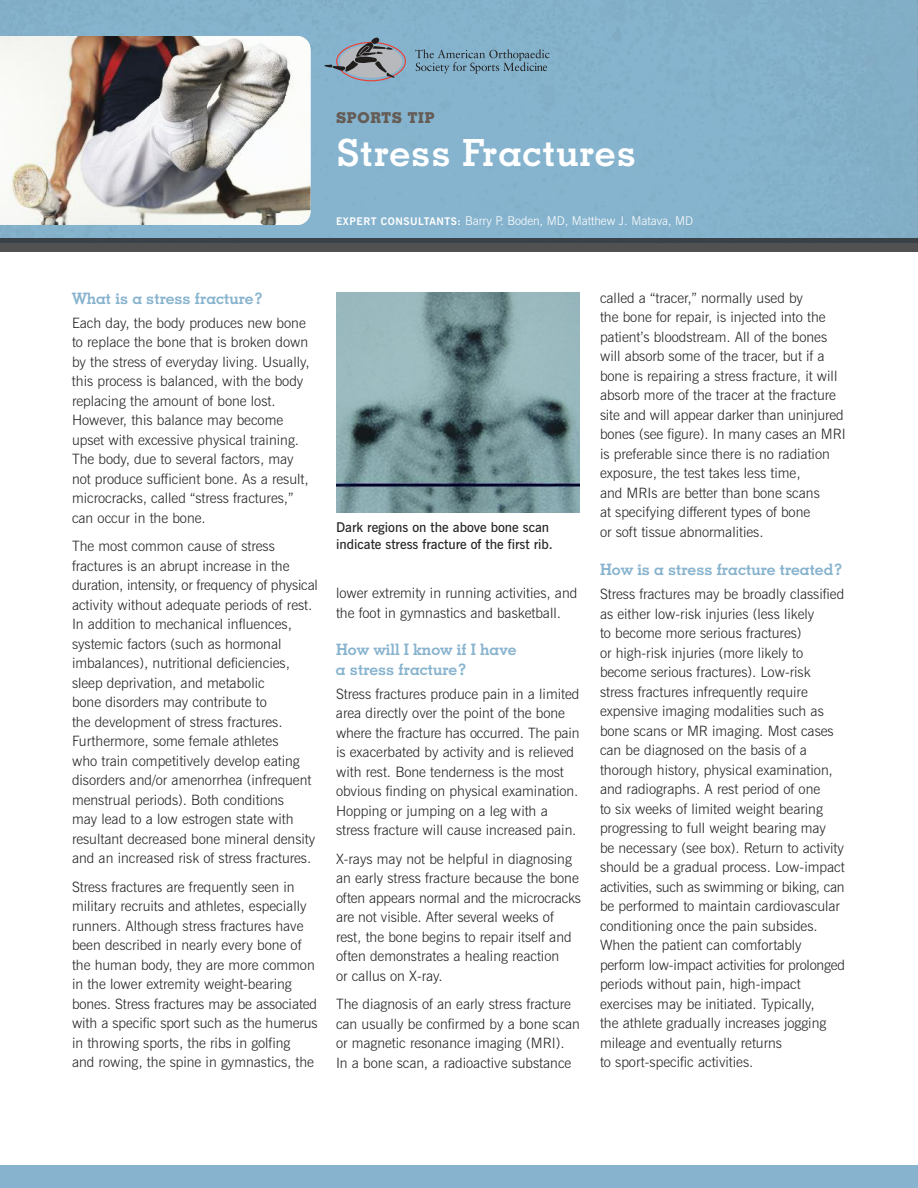
<style>
.page{position:relative;width:918px;height:1188px;background:#fff}
.page>*{position:absolute;margin:0;border:0;box-sizing:border-box;transform-origin:0 0}
.t1{font:700 37.5px "Geometric Slab 703 BT";letter-spacing:.025em;color:#fff}
.t2{font:700 15.75px/19.5px "Geometric Slab 703 BT";color:#87b3ce}
.t3{font:700 15px "Geometric Slab 703 BT Xtra";letter-spacing:.05em;color:#645c55}
.t4{font:300 14.25px/19.5px "News Gothic BT";color:#272627}
.t5{font:600 13.5px/17.2px "News Gothic BT";color:#272627}
.t6{font:300 12px "News Gothic BT";color:#fff}
.s1{font-weight:700;font-size:10.5px}
</style>
<div class="page">
<div style="left:0;top:1166px;width:918px;height:22px;background:#87b3ce"></div>
<div style="left:0;top:0;width:918px;height:238px;background:#86b3cc"></div>
<div style="left:0;top:243px;width:918px;height:9px;background:#525152"></div>
<div style="left:0;top:238px;width:918px;height:5px;background:#3a4248"></div>
<img style="left:0;top:36px;width:310px;height:189px">
<div style="left:340px;top:45px;width:62px;height:33px;background:#b8b9bc;border-radius:50%"></div>
<div style="left:336px;top:42px;width:70px;height:39px;border:1px solid #ee3e34;border-radius:50%"></div>
<svg style="left:324px;top:38px;width:71px;height:40px"></svg>
<svg style="left:415px;top:49px;width:135px;height:25px;background:#759cb1"></svg>
<img style="left:336px;top:292px;width:244px;height:221px">
<p class="t3" style="left:336px;top:112px;width:100px">SPORTS TIP</p>
<h1 class="t1" style="left:336px;top:139px;width:302px">Stress Fractures</h1>
<p class="t6" style="left:336px;top:216px;width:359px"><span class="s1">EXPERT CONSULTANTS:</span> Barry P. Boden, MD, Matthew J. Matava, MD</p>
<p class="t2" style="left:72px;top:290px;width:193px">What is a stress fracture?</p>
<p class="t4" style="left:72px;top:314px;width:239px">Each day, the body produces new bone to replace the bone that is broken down by the stress of everyday living. Usually, this process is balanced, with the body replacing the amount of bone lost.<br>However, this balance may become upset with excessive physical training.<br>The body, due to several factors, may not produce sufficient bone. As a result, microcracks, called “stress fractures,” can occur in the bone.</p>
<p class="t4" style="left:72px;top:538px;width:247px">The most common cause of stress fractures is an abrupt increase in the duration, intensity, or frequency of physical activity without adequate periods of rest.<br>In addition to mechanical influences, systemic factors (such as hormonal imbalances), nutritional deficiencies, sleep deprivation, and metabolic<br>bone disorders may contribute to<br>the development of stress fractures.<br>Furthermore, some female athletes<br>who train competitively develop eating disorders and/or amenorrhea (infrequent menstrual periods). Both conditions<br>may lead to a low estrogen state with resultant decreased bone mineral density and an increased risk of stress fractures.</p>
<p class="t4" style="left:72px;top:878px;width:247px">Stress fractures are frequently seen in military recruits and athletes, especially runners. Although stress fractures have been described in nearly every bone of the human body, they are more common in the lower extremity weight-bearing bones. Stress fractures may be associated with a specific sport such as the humerus in throwing sports, the ribs in golfing<br>and rowing, the spine in gymnastics, the</p>
<p class="t5" style="left:336px;top:520px;width:219px">Dark regions on the above bone scan indicate stress fracture of the first rib.</p>
<p class="t4" style="left:336px;top:585px;width:243px">lower extremity in running activities, and the foot in gymnastics and basketball.</p>
<p class="t2" style="left:336px;top:641px;width:182px">How will I know if I have a stress fracture?</p>
<p class="t4" style="left:336px;top:685px;width:245px">Stress fractures produce pain in a limited area directly over the point of the bone where the fracture has occurred. The pain is exacerbated by activity and is relieved with rest. Bone tenderness is the most obvious finding on physical examination.<br>Hopping or jumping on a leg with a stress fracture will cause increased pain.</p>
<p class="t4" style="left:336px;top:850px;width:247px">X-rays may not be helpful in diagnosing an early stress fracture because the bone often appears normal and the microcracks are not visible. After several weeks of rest, the bone begins to repair itself and often demonstrates a healing reaction<br>or callus on X-ray.</p>
<p class="t4" style="left:336px;top:996px;width:246px">The diagnosis of an early stress fracture can usually be confirmed by a bone scan or magnetic resonance imaging (MRI).<br>In a bone scan, a radioactive substance</p>
<p class="t4" style="left:600px;top:289px;width:247px">called a “tracer,” normally used by<br>the bone for repair, is injected into the patient’s bloodstream. All of the bones will absorb some of the tracer, but if a bone is repairing a stress fracture, it will absorb more of the tracer at the fracture site and will appear darker than uninjured bones (see figure). In many cases an MRI is preferable since there is no radiation exposure, the test takes less time,<br>and MRIs are better than bone scans<br>at specifying different types of bone<br>or soft tissue abnormalities.</p>
<p class="t2" style="left:600px;top:561px;width:244px">How is a stress fracture treated?</p>
<p class="t4" style="left:600px;top:585px;width:246px">Stress fractures may be broadly classified as either low-risk injuries (less likely<br>to become more serious fractures)<br>or high-risk injuries (more likely to become serious fractures). Low-risk stress fractures infrequently require expensive imaging modalities such as bone scans or MR imaging. Most cases can be diagnosed on the basis of a thorough history, physical examination, and radiographs. A rest period of one<br>to six weeks of limited weight bearing progressing to full weight bearing may<br>be necessary (see box). Return to activity should be a gradual process. Low-impact activities, such as swimming or biking, can be performed to maintain cardiovascular conditioning once the pain subsides.<br>When the patient can comfortably perform low-impact activities for prolonged periods without pain, high-impact exercises may be initiated. Typically,<br>the athlete gradually increases jogging mileage and eventually returns<br>to sport-specific activities.</p>
</div>
